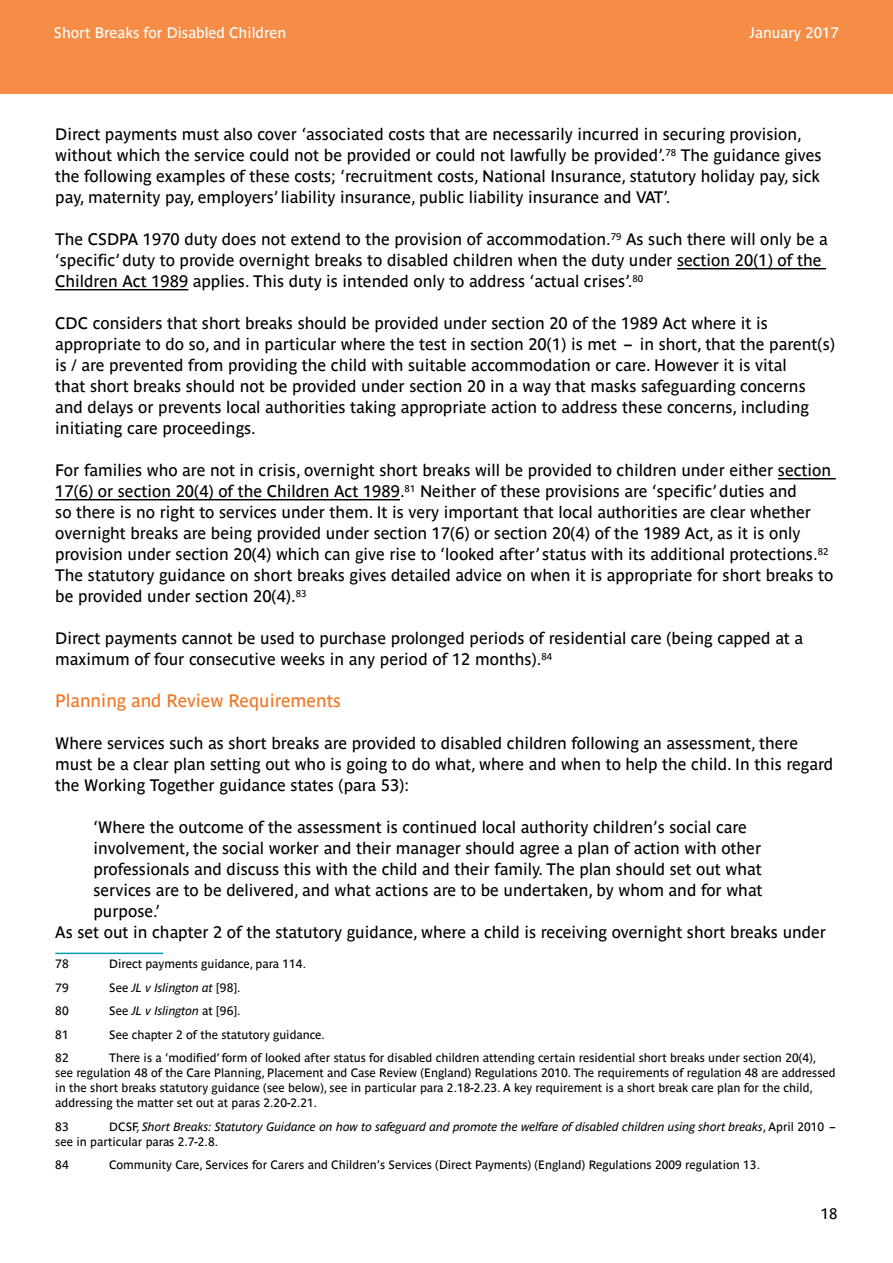
<style>
.page{position:relative;width:893px;height:1263px;background:#fff}
.page>*{position:absolute;margin:0;border:0;box-sizing:border-box;transform-origin:0 0}
.t1{font:18px "Parisine Std";color:#f47421}
.t2{font:16.5px/21px "Parisine Std";color:#000}
.t3{font:15px "Parisine Std";color:#fff}
.t4{font:15px "Parisine Std";color:#000}
.t5{font:12px/15px "Parisine Std";color:#000}
.t6{font:italic 12px/15px "Parisine Std";color:#000}
.s1{font-style:normal}
</style>
<div class="page">
<hr style="left:677px;top:268px;width:149px;height:1px;background:#000">
<hr style="left:55px;top:289px;width:133px;height:1px;background:#000">
<hr style="left:778px;top:478px;width:58px;height:1px;background:#000">
<hr style="left:55px;top:499px;width:345px;height:1px;background:#000">
<hr style="left:55px;top:953px;width:108px;height:1px;background:#00a0af">
<div style="left:0;top:0;width:893px;height:94px;background:#f68d47"></div>
<p class="t3" style="left:54px;top:24px;width:234px">Short Breaks for Disabled Children</p>
<p class="t3" style="left:750px;top:24px;width:91px">January 2017</p>
<p class="t2" style="left:55px;top:124px;width:768px">Direct payments must also cover ‘associated costs that are necessarily incurred in securing provision, without which the service could not be provided or could not lawfully be provided’.<sup>78</sup> The guidance gives the following examples of these costs; ‘recruitment costs, National Insurance, statutory holiday pay, sick pay, maternity pay, employers’ liability insurance, public liability insurance and VAT’.</p>
<p class="t2" style="left:55px;top:229px;width:774px">The CSDPA 1970 duty does not extend to the provision of accommodation.<sup>79</sup> As such there will only be a ‘specific’ duty to provide overnight breaks to disabled children when the duty under section 20(1) of the<br>Children Act 1989 applies. This duty is intended only to address ‘actual crises’.<sup>80</sup></p>
<p class="t2" style="left:55px;top:313px;width:781px">CDC considers that short breaks should be provided under section 20 of the 1989 Act where it is appropriate to do so, and in particular where the test in section 20(1) is met – in short, that the parent(s) is / are prevented from providing the child with suitable accommodation or care. However it is vital<br>that short breaks should not be provided under section 20 in a way that masks safeguarding concerns and delays or prevents local authorities taking appropriate action to address these concerns, including initiating care proceedings.</p>
<p class="t2" style="left:55px;top:460px;width:780px">For families who are not in crisis, overnight short breaks will be provided to children under either section 17(6) or section 20(4) of the Children Act 1989.<sup>81</sup> Neither of these provisions are ‘specific’ duties and<br>so there is no right to services under them. It is very important that local authorities are clear whether overnight breaks are being provided under section 17(6) or section 20(4) of the 1989 Act, as it is only provision under section 20(4) which can give rise to ‘looked after’ status with its additional protections.<sup>82<br></sup>The statutory guidance on short breaks gives detailed advice on when it is appropriate for short breaks to be provided under section 20(4).<sup>83</sup></p>
<p class="t2" style="left:55px;top:628px;width:749px">Direct payments cannot be used to purchase prolonged periods of residential care (being capped at a maximum of four consecutive weeks in any period of 12 months).<sup>84</sup></p>
<p class="t1" style="left:55px;top:690px;width:287px">Planning and Review Requirements</p>
<p class="t2" style="left:55px;top:733px;width:779px">Where services such as short breaks are provided to disabled children following an assessment, there must be a clear plan setting out who is going to do what, where and when to help the child. In this regard the Working Together guidance states (para 53):</p>
<p class="t2" style="left:94px;top:817px;width:655px">‘Where the outcome of the assessment is continued local authority children’s social care</p>
<p class="t2" style="left:94px;top:838px;width:669px">involvement, the social worker and their manager should agree a plan of action with other</p>
<p class="t2" style="left:94px;top:859px;width:670px">professionals and discuss this with the child and their family. The plan should set out what</p>
<p class="t2" style="left:94px;top:880px;width:671px">services are to be delivered, and what actions are to be undertaken, by whom and for what</p>
<p class="t2" style="left:94px;top:901px;width:68px">purpose.’</p>
<p class="t2" style="left:55px;top:922px;width:772px">As set out in chapter 2 of the statutory guidance, where a child is receiving overnight short breaks under</p>
<p class="t5" style="left:55px;top:957px;width:15px">78</p>
<p class="t5" style="left:109px;top:957px;width:198px">Direct payments guidance, para 114.</p>
<p class="t5" style="left:55px;top:980px;width:15px">79</p>
<p class="t6" style="left:109px;top:980px;width:133px"><span class="s1">See</span> JL v Islington at <span class="s1">[98].</span></p>
<p class="t5" style="left:55px;top:1004px;width:15px">80</p>
<p class="t6" style="left:109px;top:1004px;width:133px"><span class="s1">See</span> JL v Islington <span class="s1">at [96].</span></p>
<p class="t5" style="left:55px;top:1027px;width:15px">81</p>
<p class="t5" style="left:109px;top:1027px;width:217px">See chapter 2 of the statutory guidance.</p>
<p class="t5" style="left:55px;top:1051px;width:15px">82</p>
<p class="t5" style="left:55px;top:1051px;width:782px;text-indent:54px">There is a ‘modified’ form of looked after status for disabled children attending certain residential short breaks under section 20(4), see regulation 48 of the Care Planning, Placement and Case Review (England) Regulations 2010. The requirements of regulation 48 are addressed in the short breaks statutory guidance (see below), see in particular para 2.18-2.23. A key requirement is a short break care plan for the child, addressing the matter set out at paras 2.20-2.21.</p>
<p class="t5" style="left:55px;top:1119px;width:15px">83</p>
<p class="t6" style="left:55px;top:1119px;width:784px;text-indent:54px"><span class="s1">DCSF,</span> Short Breaks: Statutory Guidance on how to safeguard and promote the welfare of disabled children using short breaks<span class="s1">, April 2010 – see in particular paras 2.7-2.8.</span></p>
<p class="t5" style="left:55px;top:1158px;width:15px">84</p>
<p class="t5" style="left:109px;top:1158px;width:652px">Community Care, Services for Carers and Children’s Services (Direct Payments) (England) Regulations 2009 regulation 13.</p>
<p class="t4" style="left:821px;top:1205px;width:18px">18</p>
</div>
